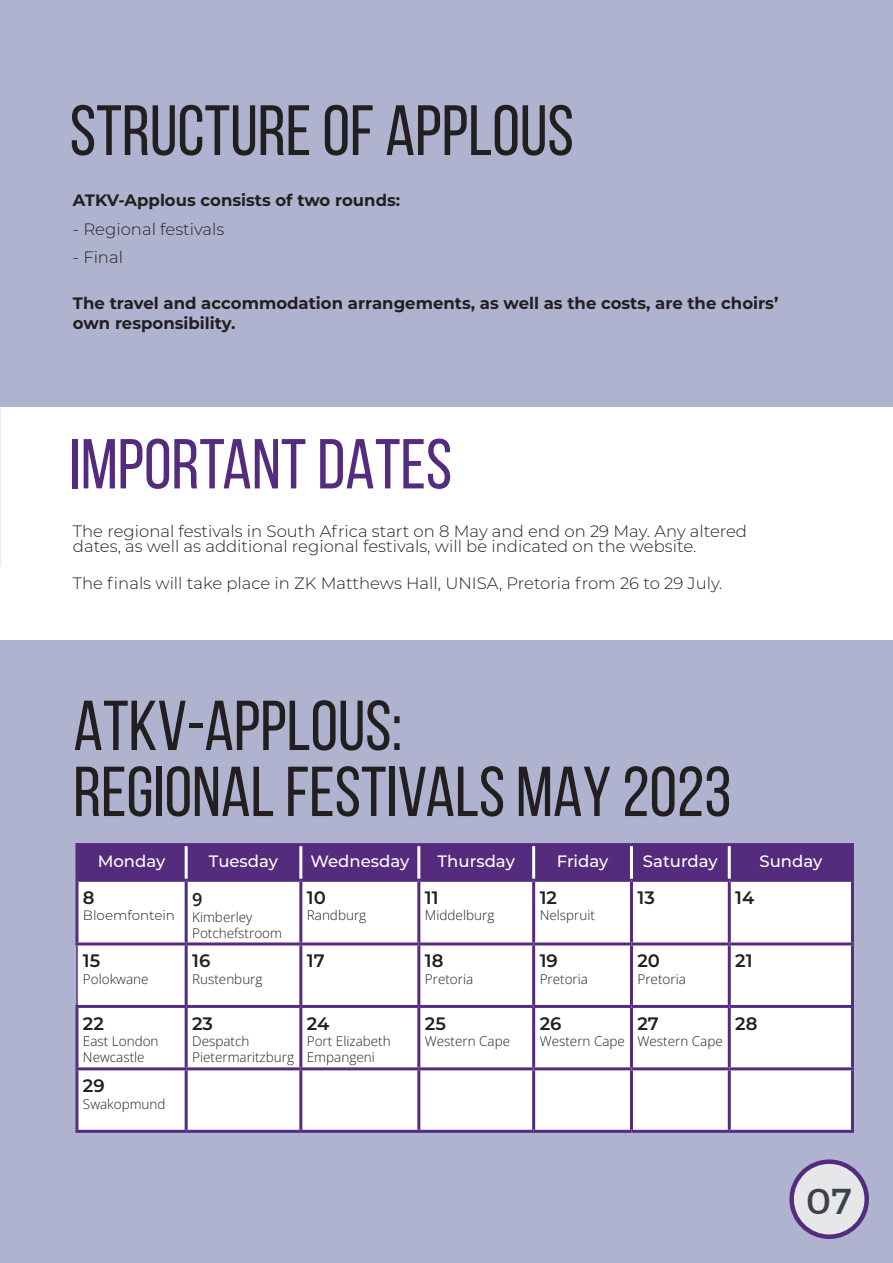
<style>
.page{position:relative;width:893px;height:1263px;background:#fff}
.page>*{position:absolute;margin:0;border:0;box-sizing:border-box;transform-origin:0 0}
.t1{font:71.1px "Bebas Neue";color:#231f20}
.t2{font:70.5px/66px "Bebas Neue";color:#231f20}
.t3{font:70.5px "Bebas Neue";color:#552c7d}
.t4{font:36px "Montserrat";color:#3d424a}
.t5{font:600 18px "Montserrat";color:#231f20}
.t6{font:600 18px "Open Sans";color:#231f20}
.t7{font:300 16.5px/15px "Montserrat";color:#231f20}
.t8{font:700 16.5px/19.8px "Montserrat";color:#231f20}
.t9{font:500 16.5px "Montserrat";color:#fff}
.t10{font:300 13.5px/16.2px "Open Sans";color:#231f20}
.t11{font:300 13.5px "Montserrat";color:#231f20}
</style>
<div class="page">
<div style="left:0;top:640px;width:893px;height:623px;background:#b0b3cf"></div>
<div style="left:0;top:1px;width:893px;height:406px;background:#b0b3cf"></div>
<div style="left:792px;top:1162px;width:74px;height:74px;background:#e6e7e9;border-radius:50%"></div>
<div style="left:789px;top:1159px;width:80px;height:80px;border:4px solid #552c7d;border-radius:50%"></div>
<div style="left:78px;top:846px;width:773px;height:33px;background:#552c7d"></div>
<div style="left:78px;top:882px;width:773px;height:248px;background:#fff"></div>
<hr style="left:185px;top:846px;width:3px;height:33px;background:#fff">
<hr style="left:299px;top:846px;width:3px;height:33px;background:#fff">
<hr style="left:417px;top:846px;width:3px;height:33px;background:#fff">
<hr style="left:532px;top:846px;width:3px;height:33px;background:#fff">
<hr style="left:630px;top:846px;width:3px;height:33px;background:#fff">
<hr style="left:728px;top:846px;width:3px;height:33px;background:#fff">
<hr style="left:75px;top:843px;width:111px;height:3px;background:#552c7d">
<hr style="left:75px;top:846px;width:3px;height:33px;background:#552c7d">
<hr style="left:186px;top:843px;width:115px;height:3px;background:#552c7d">
<hr style="left:301px;top:843px;width:118px;height:3px;background:#552c7d">
<hr style="left:419px;top:843px;width:115px;height:3px;background:#552c7d">
<hr style="left:534px;top:843px;width:97px;height:3px;background:#552c7d">
<hr style="left:631px;top:843px;width:98px;height:3px;background:#552c7d">
<hr style="left:729px;top:843px;width:125px;height:3px;background:#552c7d">
<hr style="left:851px;top:846px;width:3px;height:33px;background:#552c7d">
<hr style="left:75px;top:1070px;width:3px;height:60px;background:#552c7d">
<hr style="left:75px;top:1130px;width:111px;height:3px;background:#552c7d">
<hr style="left:75px;top:879px;width:111px;height:3px;background:#552c7d">
<hr style="left:75px;top:882px;width:3px;height:60px;background:#552c7d">
<hr style="left:75px;top:1008px;width:3px;height:59px;background:#552c7d">
<hr style="left:75px;top:1067px;width:111px;height:3px;background:#552c7d">
<hr style="left:186px;top:1067px;width:115px;height:3px;background:#552c7d">
<hr style="left:301px;top:1067px;width:118px;height:3px;background:#552c7d">
<hr style="left:419px;top:1067px;width:115px;height:3px;background:#552c7d">
<hr style="left:534px;top:1067px;width:97px;height:3px;background:#552c7d">
<hr style="left:631px;top:1067px;width:98px;height:3px;background:#552c7d">
<hr style="left:729px;top:1067px;width:125px;height:3px;background:#552c7d">
<hr style="left:75px;top:942px;width:111px;height:3px;background:#552c7d">
<hr style="left:186px;top:942px;width:115px;height:3px;background:#552c7d">
<hr style="left:301px;top:942px;width:118px;height:3px;background:#552c7d">
<hr style="left:419px;top:942px;width:115px;height:3px;background:#552c7d">
<hr style="left:534px;top:942px;width:97px;height:3px;background:#552c7d">
<hr style="left:631px;top:942px;width:98px;height:3px;background:#552c7d">
<hr style="left:729px;top:942px;width:125px;height:3px;background:#552c7d">
<hr style="left:75px;top:1005px;width:111px;height:3px;background:#552c7d">
<hr style="left:186px;top:1005px;width:115px;height:3px;background:#552c7d">
<hr style="left:301px;top:1005px;width:118px;height:3px;background:#552c7d">
<hr style="left:419px;top:1005px;width:115px;height:3px;background:#552c7d">
<hr style="left:534px;top:1005px;width:97px;height:3px;background:#552c7d">
<hr style="left:631px;top:1005px;width:98px;height:3px;background:#552c7d">
<hr style="left:729px;top:1005px;width:125px;height:3px;background:#552c7d">
<hr style="left:76px;top:945px;width:2px;height:60px;background:#552c7d">
<hr style="left:729px;top:879px;width:125px;height:3px;background:#552c7d">
<hr style="left:851px;top:882px;width:3px;height:60px;background:#552c7d">
<hr style="left:851px;top:945px;width:3px;height:60px;background:#552c7d">
<hr style="left:851px;top:1008px;width:3px;height:59px;background:#552c7d">
<hr style="left:851px;top:1070px;width:3px;height:60px;background:#552c7d">
<hr style="left:729px;top:1130px;width:125px;height:3px;background:#552c7d">
<hr style="left:631px;top:879px;width:98px;height:3px;background:#552c7d">
<hr style="left:728px;top:882px;width:3px;height:60px;background:#552c7d">
<hr style="left:728px;top:945px;width:3px;height:60px;background:#552c7d">
<hr style="left:728px;top:1008px;width:3px;height:59px;background:#552c7d">
<hr style="left:728px;top:1070px;width:3px;height:60px;background:#552c7d">
<hr style="left:631px;top:1130px;width:98px;height:3px;background:#552c7d">
<hr style="left:534px;top:879px;width:97px;height:3px;background:#552c7d">
<hr style="left:630px;top:882px;width:3px;height:60px;background:#552c7d">
<hr style="left:630px;top:945px;width:3px;height:60px;background:#552c7d">
<hr style="left:630px;top:1008px;width:3px;height:59px;background:#552c7d">
<hr style="left:630px;top:1070px;width:3px;height:60px;background:#552c7d">
<hr style="left:534px;top:1130px;width:97px;height:3px;background:#552c7d">
<hr style="left:419px;top:879px;width:115px;height:3px;background:#552c7d">
<hr style="left:532px;top:882px;width:3px;height:60px;background:#552c7d">
<hr style="left:532px;top:945px;width:3px;height:60px;background:#552c7d">
<hr style="left:532px;top:1008px;width:3px;height:59px;background:#552c7d">
<hr style="left:532px;top:1070px;width:3px;height:60px;background:#552c7d">
<hr style="left:419px;top:1130px;width:115px;height:3px;background:#552c7d">
<hr style="left:301px;top:879px;width:118px;height:3px;background:#552c7d">
<hr style="left:417px;top:882px;width:3px;height:60px;background:#552c7d">
<hr style="left:417px;top:945px;width:3px;height:60px;background:#552c7d">
<hr style="left:417px;top:1008px;width:3px;height:59px;background:#552c7d">
<hr style="left:417px;top:1070px;width:3px;height:60px;background:#552c7d">
<hr style="left:301px;top:1130px;width:118px;height:3px;background:#552c7d">
<hr style="left:186px;top:879px;width:115px;height:3px;background:#552c7d">
<hr style="left:185px;top:882px;width:3px;height:60px;background:#552c7d">
<hr style="left:299px;top:882px;width:3px;height:60px;background:#552c7d">
<hr style="left:185px;top:945px;width:3px;height:60px;background:#552c7d">
<hr style="left:299px;top:945px;width:3px;height:60px;background:#552c7d">
<hr style="left:185px;top:1008px;width:3px;height:59px;background:#552c7d">
<hr style="left:299px;top:1008px;width:3px;height:59px;background:#552c7d">
<hr style="left:185px;top:1070px;width:3px;height:60px;background:#552c7d">
<hr style="left:299px;top:1070px;width:3px;height:60px;background:#552c7d">
<hr style="left:186px;top:1130px;width:115px;height:3px;background:#552c7d">
<h1 class="t1" style="left:70px;top:92px;width:506px">STRUCTURE OF APPLOUS</h1>
<p class="t8" style="left:73px;top:190px;width:329px">ATKV-Applous consists of two rounds:</p>
<p class="t7" style="left:73px;top:221px;width:153px">- Regional festivals</p>
<p class="t7" style="left:73px;top:249px;width:52px">- Final</p>
<p class="t8" style="left:73px;top:293px;width:707px">The travel and accommodation arrangements, as well as the costs, are the choirs’ own responsibility.</p>
<h2 class="t3" style="left:70px;top:426px;width:384px">IMPORTANT DATES</h2>
<p class="t7" style="left:73px;top:523px;width:676px">The regional festivals in South Africa start on 8 May and end on 29 May. Any altered dates, as well as additional regional festivals, will be indicated on the website.</p>
<p class="t7" style="left:73px;top:575px;width:651px">The finals will take place in ZK Matthews Hall, UNISA, Pretoria from 26 to 29 July.</p>
<h2 class="t2" style="left:73px;top:692px;width:660px">ATKV-APPLOUS:<br>REGIONAL FESTIVALS MAY 2023</h2>
<p class="t9" style="left:98px;top:849px;width:69px">Monday</p>
<p class="t9" style="left:209px;top:849px;width:71px">Tuesday</p>
<p class="t9" style="left:310px;top:849px;width:100px">Wednesday</p>
<p class="t9" style="left:438px;top:849px;width:79px">Thursday</p>
<p class="t9" style="left:557px;top:849px;width:53px">Friday</p>
<p class="t9" style="left:643px;top:849px;width:76px">Saturday</p>
<p class="t9" style="left:759px;top:849px;width:64px">Sunday</p>
<p class="t5" style="left:83px;top:884px;width:13px">8</p>
<p class="t11" style="left:83px;top:906px;width:94px">Bloemfontein</p>
<p class="t6" style="left:192px;top:887px;width:12px">9</p>
<p class="t10" style="left:192px;top:908px;width:91px">Kimberley<br>Potchefstroom</p>
<p class="t5" style="left:307px;top:884px;width:20px">10</p>
<p class="t10" style="left:307px;top:907px;width:61px">Randburg</p>
<p class="t5" style="left:425px;top:884px;width:15px">11</p>
<p class="t10" style="left:425px;top:907px;width:71px">Middelburg</p>
<p class="t5" style="left:540px;top:884px;width:19px">12</p>
<p class="t10" style="left:540px;top:907px;width:57px">Nelspruit</p>
<p class="t5" style="left:637px;top:884px;width:19px">13</p>
<p class="t5" style="left:735px;top:884px;width:21px">14</p>
<p class="t5" style="left:83px;top:948px;width:19px">15</p>
<p class="t10" style="left:83px;top:970px;width:67px">Polokwane</p>
<p class="t5" style="left:192px;top:948px;width:20px">16</p>
<p class="t10" style="left:192px;top:970px;width:72px">Rustenburg</p>
<p class="t5" style="left:307px;top:948px;width:19px">17</p>
<p class="t5" style="left:425px;top:948px;width:20px">18</p>
<p class="t10" style="left:425px;top:970px;width:50px">Pretoria</p>
<p class="t5" style="left:540px;top:948px;width:20px">19</p>
<p class="t10" style="left:540px;top:970px;width:50px">Pretoria</p>
<p class="t5" style="left:637px;top:948px;width:24px">20</p>
<p class="t10" style="left:637px;top:970px;width:50px">Pretoria</p>
<p class="t5" style="left:735px;top:948px;width:19px">21</p>
<p class="t5" style="left:83px;top:1011px;width:22px">22</p>
<p class="t10" style="left:83px;top:1033px;width:77px">East London<br>Newcastle</p>
<p class="t5" style="left:192px;top:1011px;width:22px">23</p>
<p class="t10" style="left:192px;top:1033px;width:103px">Despatch<br>Pietermaritzburg</p>
<p class="t5" style="left:307px;top:1011px;width:24px">24</p>
<p class="t10" style="left:307px;top:1033px;width:85px">Port Elizabeth<br>Empangeni</p>
<p class="t5" style="left:425px;top:1011px;width:22px">25</p>
<p class="t10" style="left:425px;top:1033px;width:87px">Western Cape</p>
<p class="t5" style="left:540px;top:1011px;width:23px">26</p>
<p class="t10" style="left:540px;top:1033px;width:87px">Western Cape</p>
<p class="t5" style="left:637px;top:1011px;width:23px">27</p>
<p class="t10" style="left:637px;top:1033px;width:87px">Western Cape</p>
<p class="t5" style="left:735px;top:1011px;width:24px">28</p>
<p class="t5" style="left:83px;top:1073px;width:23px">29</p>
<p class="t10" style="left:83px;top:1095px;width:84px">Swakopmund</p>
<h3 class="t4" style="left:806px;top:1179px;width:47px">07</h3>
</div>
